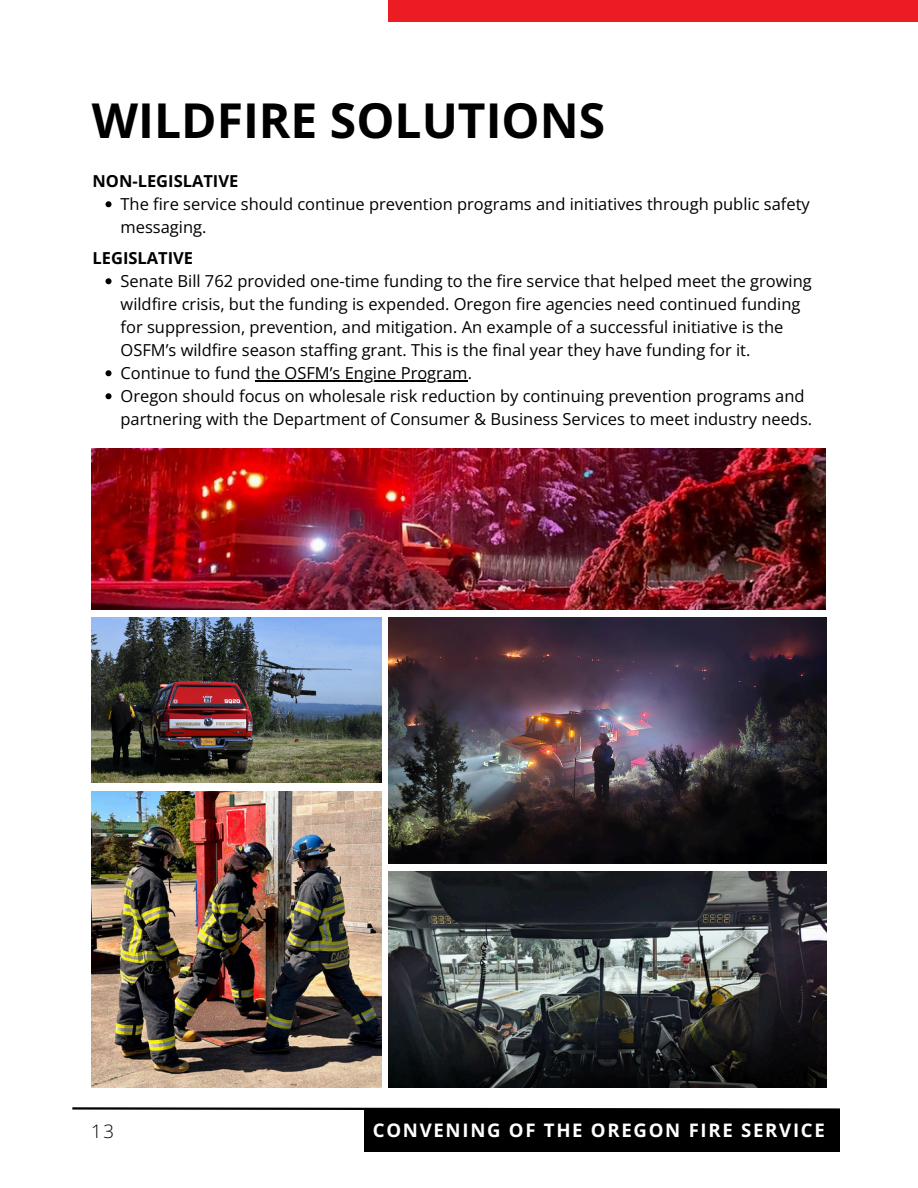
<style>
.page{position:relative;width:918px;height:1188px;background:#fff}
.page>*{position:absolute;margin:0;border:0;box-sizing:border-box;transform-origin:0 0}
.t1{font:700 48px "Open Sans";color:#000}
.t2{font:700 18.6px "Open Sans";letter-spacing:.09em;color:#fff}
.t3{font:300 18.6px "Open Sans";color:#000}
.t4{font:16.5px/23px "Open Sans";color:#000}
.t5{font:700 16.5px "Open Sans";color:#000}
</style>
<div class="page">
<div style="left:388px;top:0;width:530px;height:21px;background:#ec1c24"></div>
<div style="left:364px;top:1110px;width:476px;height:42px;background:#000"></div>
<svg style="left:72px;top:1107px;width:768px;height:3px"></svg>
<img style="left:388px;top:871px;width:439px;height:216px">
<img style="left:388px;top:617px;width:439px;height:247px">
<img style="left:91px;top:792px;width:291px;height:296px">
<img style="left:91px;top:617px;width:290px;height:166px">
<img style="left:91px;top:449px;width:735px;height:161px">
<svg style="left:106px;top:201px;width:6px;height:6px"></svg>
<svg style="left:106px;top:278px;width:6px;height:6px"></svg>
<svg style="left:106px;top:370px;width:6px;height:6px"></svg>
<hr style="left:255px;top:380px;width:213px;height:1px;background:#000">
<svg style="left:106px;top:393px;width:6px;height:6px"></svg>
<p class="t1" style="left:92px;top:87px;width:515px">WILDFIRE SOLUTIONS</p>
<p class="t5" style="left:93px;top:169px;width:147px">NON-LEGISLATIVE</p>
<p class="t4" style="left:121px;top:192px;width:691px">The fire service should continue prevention programs and initiatives through public safety messaging.</p>
<p class="t5" style="left:93px;top:246px;width:102px">LEGISLATIVE</p>
<p class="t4" style="left:121px;top:269px;width:693px">Senate Bill 762 provided one-time funding to the fire service that helped meet the growing wildfire crisis, but the funding is expended. Oregon fire agencies need continued funding for suppression, prevention, and mitigation. An example of a successful initiative is the OSFM’s wildfire season staffing grant. This is the final year they have funding for it.</p>
<h2 class="t4" style="left:121px;top:361px;width:353px">Continue to fund the OSFM’s Engine Program.</h2>
<p class="t4" style="left:121px;top:384px;width:693px">Oregon should focus on wholesale risk reduction by continuing prevention programs and partnering with the Department of Consumer &amp; Business Services to meet industry needs.</p>
<p class="t3" style="left:91px;top:1118px;width:24px">13</p>
<p class="t2" style="left:373px;top:1117px;width:454px">CONVENING OF THE OREGON FIRE SERVICE</p>
</div>
